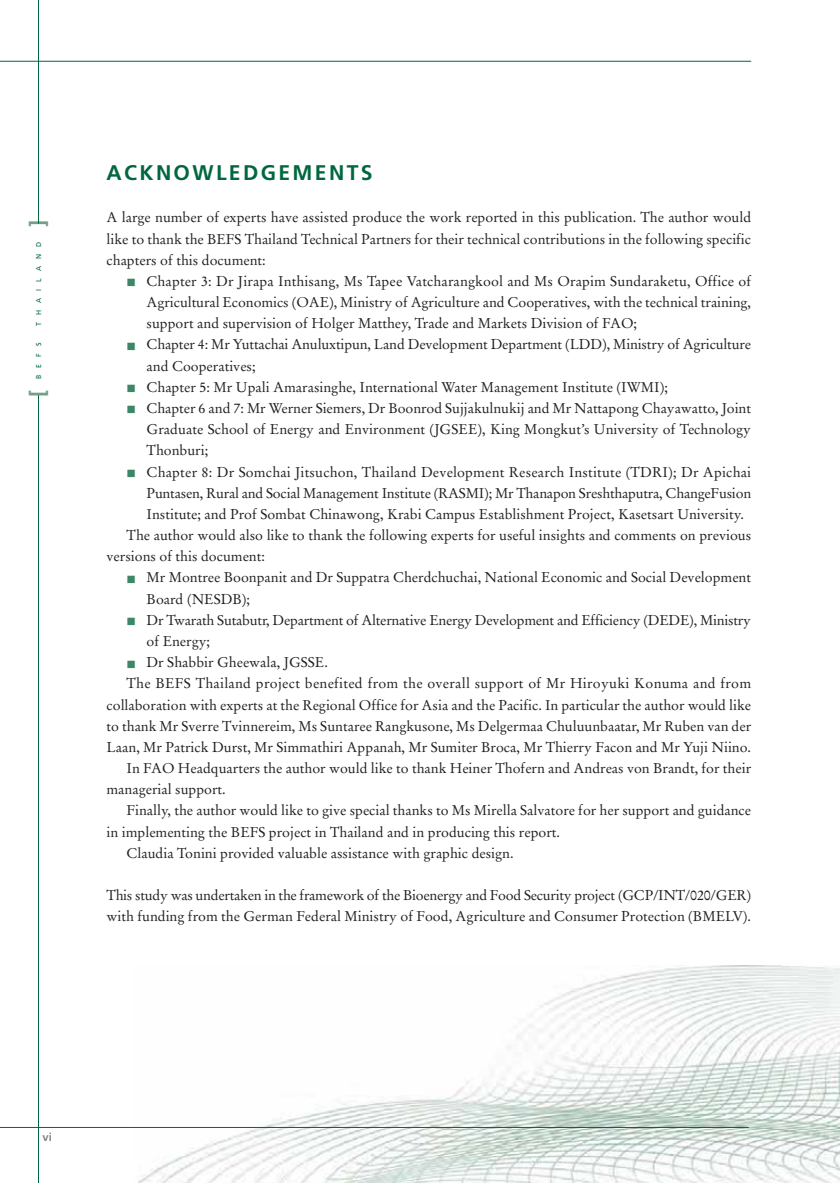
<style>
.page{position:relative;width:840px;height:1183px;background:#fff}
.page>*{position:absolute;margin:0;border:0;box-sizing:border-box;transform-origin:0 0}
.t1{font:700 21.45px "Frutiger LT Std";color:#71a088}
.t2{font:700 21.15px "Frutiger LT Std";letter-spacing:.11em;color:#00673e}
.t3{font:14.1px/21.1px "Stempel Garamond";color:#201e1d;text-align:justify}
.t4{font:14.1px "Stempel Garamond";letter-spacing:.02em;color:#201e1d}
.t5{font:700 11.25px "Frutiger LT Std";color:#808285}
.t6{font:7.05px "Frutiger LT Std";letter-spacing:1em;color:#00673e}
</style>
<div class="page">
<img style="left:134px;top:965px;width:704px;height:217px">
<hr style="left:38px;top:395px;width:1px;height:787px;background:#00673e">
<hr style="left:38px;top:0;width:1px;height:224px;background:#00673e">
<hr style="left:0;top:61px;width:750px;height:1px;background:#00673e">
<hr style="left:0;top:1126px;width:748px;height:1px;background:#00673e">
<h1 class="t1" style="left:29px;top:227px;width:9px;rotate:-90deg">]</h1>
<p class="t6" style="left:36px;top:326px;width:86px;rotate:-90deg">THAILAND</p>
<p class="t6" style="left:36px;top:379px;width:38px;rotate:-90deg">BEFS</p>
<h1 class="t1" style="left:29px;top:397px;width:9px;rotate:-90deg">[</h1>
<h2 class="t2" style="left:106px;top:164px;width:267px">ACKNOWLEDGEMENTS</h2>
<p class="t3" style="left:106px;top:208px;width:645px">A large number of experts have assisted produce the work reported in this publication. The author would like to thank the BEFS Thailand Technical Partners for their technical contributions in the following specific chapters of this document:</p>
<p class="t3" style="left:146px;top:272px;width:606px">Chapter 3: Dr Jirapa Inthisang, Ms Tapee Vatcharangkool and Ms Orapim Sundaraketu, Office of</p>
<p class="t3" style="left:146px;top:293px;width:605px">Agricultural Economics (OAE), Ministry of Agriculture and Cooperatives, with the technical training,</p>
<p class="t3" style="left:146px;top:314px;width:492px">support and supervision of Holger Matthey, Trade and Markets Division of FAO;</p>
<p class="t3" style="left:146px;top:335px;width:606px">Chapter 4: Mr Yuttachai Anuluxtipun, Land Development Department (LDD), Ministry of Agriculture</p>
<p class="t3" style="left:146px;top:356px;width:110px">and Cooperatives;</p>
<p class="t3" style="left:146px;top:377px;width:522px">Chapter 5: Mr Upali Amarasinghe, International Water Management Institute (IWMI);</p>
<p class="t3" style="left:146px;top:399px;width:605px">Chapter 6 and 7: Mr Werner Siemers, Dr Boonrod Sujjakulnukij and Mr Nattapong Chayawatto, Joint</p>
<p class="t3" style="left:146px;top:420px;width:605px">Graduate School of Energy and Environment (JGSEE), King Mongkut’s University of Technology</p>
<p class="t3" style="left:146px;top:441px;width:63px">Thonburi;</p>
<p class="t3" style="left:146px;top:462px;width:605px">Chapter 8: Dr Somchai Jitsuchon, Thailand Development Research Institute (TDRI); Dr Apichai</p>
<p class="t3" style="left:146px;top:483px;width:605px">Puntasen, Rural and Social Management Institute (RASMI); Mr Thanapon Sreshthaputra, ChangeFusion</p>
<p class="t3" style="left:146px;top:504px;width:598px">Institute; and Prof Sombat Chinawong, Krabi Campus Establishment Project, Kasetsart University.</p>
<p class="t3" style="left:126px;top:526px;width:625px">The author would also like to thank the following experts for useful insights and comments on previous</p>
<p class="t3" style="left:106px;top:547px;width:160px">versions of this document:</p>
<p class="t3" style="left:146px;top:568px;width:605px">Mr Montree Boonpanit and Dr Suppatra Cherdchuchai, National Economic and Social Development</p>
<p class="t3" style="left:146px;top:589px;width:105px">Board (NESDB);</p>
<p class="t3" style="left:146px;top:610px;width:605px">Dr Twarath Sutabutr, Department of Alternative Energy Development and Efficiency (DEDE), Ministry</p>
<p class="t3" style="left:146px;top:631px;width:65px">of Energy;</p>
<p class="t3" style="left:146px;top:653px;width:183px">Dr Shabbir Gheewala, JGSSE.</p>
<p class="t4" style="left:126px;top:677px;width:625px">The BEFS Thailand project benefited from the overall support of Mr Hiroyuki Konuma and from</p>
<p class="t3" style="left:106px;top:695px;width:645px">collaboration with experts at the Regional Office for Asia and the Pacific. In particular the author would like</p>
<p class="t3" style="left:106px;top:716px;width:645px">to thank Mr Sverre Tvinnereim, Ms Suntaree Rangkusone, Ms Delgermaa Chuluunbaatar, Mr Ruben van der</p>
<p class="t3" style="left:106px;top:737px;width:645px">Laan, Mr Patrick Durst, Mr Simmathiri Appanah, Mr Sumiter Broca, Mr Thierry Facon and Mr Yuji Niino.</p>
<p class="t3" style="left:126px;top:758px;width:625px">In FAO Headquarters the author would like to thank Heiner Thofern and Andreas von Brandt, for their</p>
<p class="t3" style="left:106px;top:780px;width:121px">managerial support.</p>
<p class="t3" style="left:126px;top:801px;width:625px">Finally, the author would like to give special thanks to Ms Mirella Salvatore for her support and guidance</p>
<p class="t3" style="left:106px;top:822px;width:455px">in implementing the BEFS project in Thailand and in producing this report.</p>
<p class="t3" style="left:126px;top:843px;width:388px">Claudia Tonini provided valuable assistance with graphic design.</p>
<p class="t3" style="left:106px;top:885px;width:645px">This study was undertaken in the framework of the Bioenergy and Food Security project (GCP/INT/020/GER) with funding from the German Federal Ministry of Food, Agriculture and Consumer Protection (BMELV).</p>
<p class="t5" style="left:42px;top:1131px;width:11px">vi</p>
</div>
